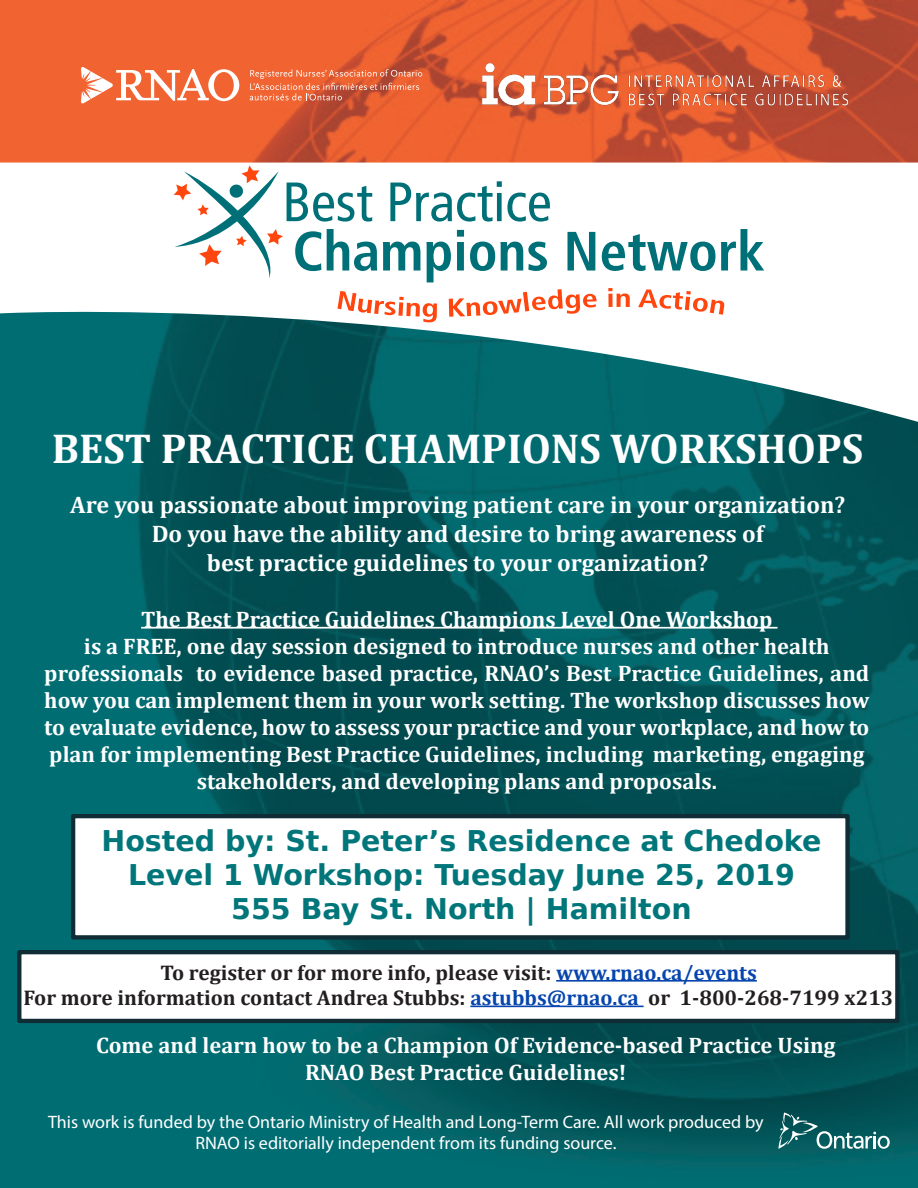
<style>
.page{position:relative;width:918px;height:1188px;background:#fff}
.page>*{position:absolute;margin:0;border:0;box-sizing:border-box;transform-origin:0 0}
.t1{font:700 42px "Cambria";color:#fff}
.t2{font:700 28.5px/34.2px "DejaVu Sans";color:#00767a;text-align:center}
.t3{font:700 24px "Cambria";color:#fff}
.t4{font:700 22.5px/27px "Cambria";color:#fff;text-align:justify}
.t5{font:700 21.3px "Cambria";color:#231f20}
.t6{font:18px/21.6px "Myriad Pro";color:#fff;text-align:center}
.s1{color:#0645ad}
</style>
<div class="page">
<img style="left:0;top:0;width:918px;height:1188px">
<svg style="left:0;top:163px;width:918px;height:263px"></svg>
<svg style="left:81px;top:66px;width:158px;height:38px"></svg>
<svg style="left:250px;top:69px;width:172px;height:31px;background:#e4714b"></svg>
<img style="left:481px;top:63px;width:369px;height:45px">
<svg style="left:390px;top:181px;width:160px;height:41px"></svg>
<svg style="left:174px;top:166px;width:203px;height:112px"></svg>
<svg style="left:383px;top:242px;width:37px;height:29px"></svg>
<svg style="left:426px;top:242px;width:25px;height:40px"></svg>
<svg style="left:457px;top:230px;width:7px;height:41px"></svg>
<svg style="left:470px;top:242px;width:77px;height:29px"></svg>
<svg style="left:568px;top:232px;width:27px;height:39px"></svg>
<svg style="left:602px;top:234px;width:113px;height:37px"></svg>
<svg style="left:721px;top:229px;width:43px;height:42px"></svg>
<svg style="left:337px;top:291px;width:100px;height:31px"></svg>
<svg style="left:449px;top:289px;width:148px;height:28px"></svg>
<svg style="left:608px;top:288px;width:22px;height:19px"></svg>
<svg style="left:638px;top:289px;width:87px;height:26px"></svg>
<hr style="left:141px;top:627px;width:637px;height:2px;background:#fff">
<div style="left:19px;top:952px;width:878px;height:69px;background:#fff"></div>
<div style="left:17px;top:950px;width:883px;height:73px;border:4px solid #102c34"></div>
<hr style="left:556px;top:980px;width:201px;height:2px;background:#0645ad">
<hr style="left:470px;top:1006px;width:174px;height:1px;background:#0645ad">
<div style="left:73px;top:816px;width:775px;height:121px;background:#fff"></div>
<div style="left:71px;top:814px;width:779px;height:126px;border:4px solid #102c34"></div>
<svg style="left:778px;top:1113px;width:112px;height:36px;background:#2c7174"></svg>
<p class="t1" style="left:52px;top:419px;width:813px">BEST PRACTICE CHAMPIONS WORKSHOPS</p>
<p class="t3" style="left:70px;top:488px;width:777px">Are you passionate about improving patient care in your organization?</p>
<p class="t3" style="left:152px;top:517px;width:614px">Do you have the ability and desire to bring awareness of</p>
<p class="t3" style="left:207px;top:546px;width:503px">best practice guidelines to your organization?</p>
<p class="t4" style="left:141px;top:605px;width:633px">The Best Practice Guidelines Champions Level One Workshop</p>
<p class="t4" style="left:84px;top:632px;width:747px">is a FREE, one day session designed to introduce nurses and other health</p>
<p class="t4" style="left:44px;top:659px;width:827px">professionals to evidence based practice, RNAO’s Best Practice Guidelines, and how you can implement them in your work setting. The workshop discusses how to evaluate evidence, how to assess your practice and your workplace, and how to plan for implementing Best Practice Guidelines, including marketing, engaging</p>
<p class="t4" style="left:197px;top:767px;width:522px">stakeholders, and developing plans and proposals.</p>
<p class="t2" style="left:101px;top:823px;width:721px">Hosted by: St. Peter’s Residence at Chedoke<br>Level 1 Workshop: Tuesday June 25, 2019</p>
<p class="t2" style="left:231px;top:891px;width:462px">555 Bay St. North | Hamilton</p>
<p class="t5" style="left:160px;top:957px;width:598px">To register or for more info, please visit: <span class="s1">www.rnao.ca/events</span></p>
<p class="t5" style="left:24px;top:983px;width:872px">For more information contact Andrea Stubbs: <span class="s1">astubbs@rnao.ca</span> or 1-800-268-7199 x213</p>
<p class="t4" style="left:96px;top:1031px;width:741px">Come and learn how to be a Champion Of Evidence-based Practice Using</p>
<p class="t4" style="left:305px;top:1058px;width:323px">RNAO Best Practice Guidelines!</p>
<p class="t6" style="left:48px;top:1110px;width:717px">This work is funded by the Ontario Ministry of Health and Long-Term Care. All work produced by<br>RNAO is editorially independent from its funding source.</p>
</div>
